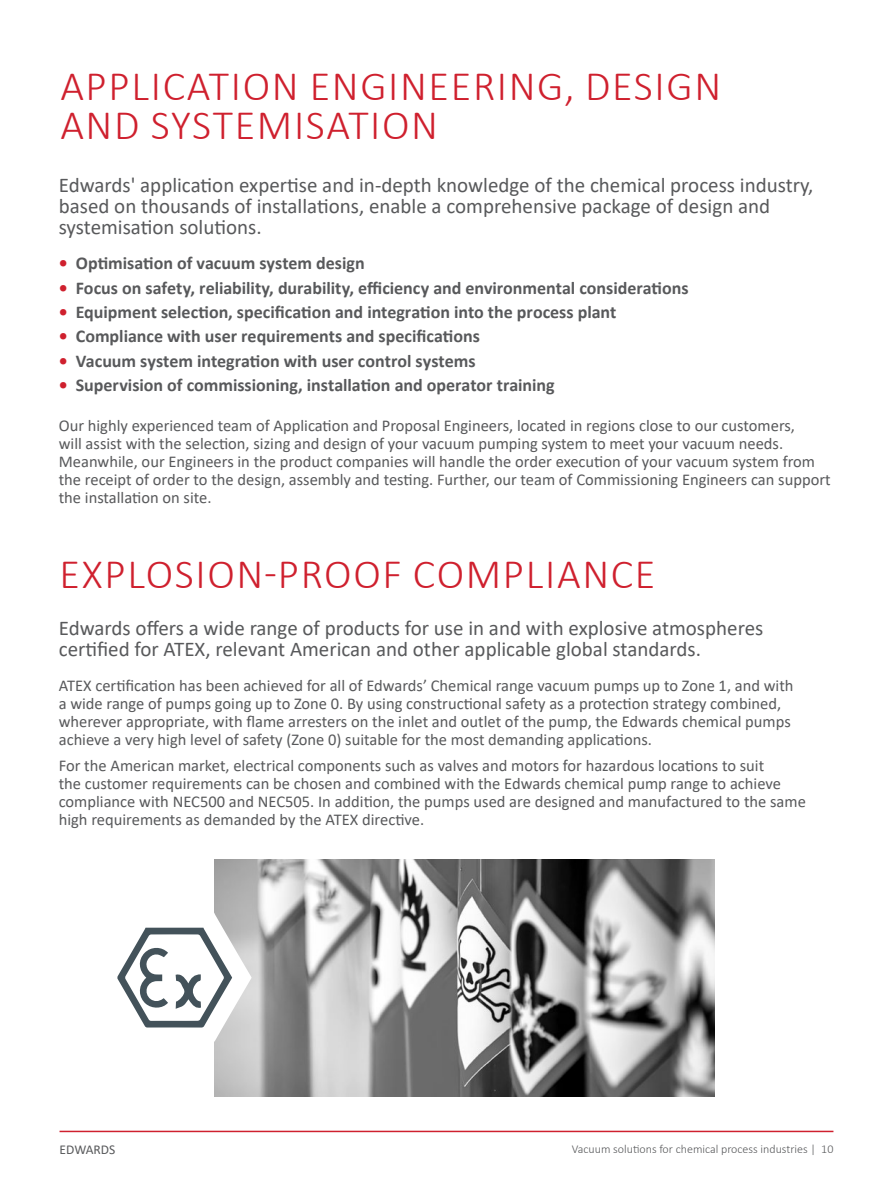
<style>
.page{position:relative;width:893px;height:1191px;background:#fff}
.page>*{position:absolute;margin:0;border:0;box-sizing:border-box;transform-origin:0 0}
.t1{font:300 42px/39px "Calibri";letter-spacing:.04em;color:#cf202e}
.t2{font:21px/21px "Calibri";color:#58595b}
.t3{font:700 18px "Calibri";color:#58595b}
.t4{font:16.5px/18px "Calibri";color:#58595b}
.t5{font:13.5px "Calibri";color:#58595b}
.t6{font:300 12px "Calibri";color:#58595b}
.s1{color:#cf202e}
</style>
<div class="page">
<hr style="left:60px;top:1130px;width:773px;height:2px;background:#cf202e">
<img style="left:214px;top:859px;width:500px;height:237px">
<svg style="left:117px;top:912px;width:134px;height:130px"></svg>
<h1 class="t1" style="left:60px;top:66px;width:662px">APPLICATION ENGINEERING, DESIGN<br>AND SYSTEMISATION</h1>
<p class="t2" style="left:59px;top:174px;width:756px">Edwards' application expertise and in-depth knowledge of the chemical process industry, based on thousands of installations, enable a comprehensive package of design and systemisation solutions.</p>
<p class="t3" style="left:59px;top:251px;width:307px"><span class="s1">•</span> Optimisation of vacuum system design</p>
<p class="t3" style="left:59px;top:275px;width:631px"><span class="s1">•</span> Focus on safety, reliability, durability, efficiency and environmental considerations</p>
<p class="t3" style="left:59px;top:299px;width:559px"><span class="s1">•</span> Equipment selection, specification and integration into the process plant</p>
<p class="t3" style="left:59px;top:324px;width:423px"><span class="s1">•</span> Compliance with user requirements and specifications</p>
<p class="t3" style="left:59px;top:348px;width:418px"><span class="s1">•</span> Vacuum system integration with user control systems</p>
<p class="t3" style="left:59px;top:372px;width:497px"><span class="s1">•</span> Supervision of commissioning, installation and operator training</p>
<p class="t4" style="left:59px;top:415px;width:773px">Our highly experienced team of Application and Proposal Engineers, located in regions close to our customers,<br>will assist with the selection, sizing and design of your vacuum pumping system to meet your vacuum needs.<br>Meanwhile, our Engineers in the product companies will handle the order execution of your vacuum system from the receipt of order to the design, assembly and testing. Further, our team of Commissioning Engineers can support the installation on site.</p>
<h1 class="t1" style="left:60px;top:554px;width:597px">EXPLOSION-PROOF COMPLIANCE</h1>
<p class="t2" style="left:59px;top:617px;width:706px">Edwards offers a wide range of products for use in and with explosive atmospheres certified for ATEX, relevant American and other applicable global standards.</p>
<p class="t4" style="left:59px;top:676px;width:736px">ATEX certification has been achieved for all of Edwards’ Chemical range vacuum pumps up to Zone 1, and with a wide range of pumps going up to Zone 0. By using constructional safety as a protection strategy combined, wherever appropriate, with flame arresters on the inlet and outlet of the pump, the Edwards chemical pumps achieve a very high level of safety (Zone 0) suitable for the most demanding applications.</p>
<p class="t4" style="left:59px;top:756px;width:749px">For the American market, electrical components such as valves and motors for hazardous locations to suit<br>the customer requirements can be chosen and combined with the Edwards chemical pump range to achieve compliance with NEC500 and NEC505. In addition, the pumps used are designed and manufactured to the same high requirements as demanded by the ATEX directive.</p>
<p class="t5" style="left:60px;top:1140px;width:57px">EDWARDS</p>
<p class="t6" style="left:572px;top:1141px;width:263px">Vacuum solutions for chemical process industries | 10</p>
</div>
